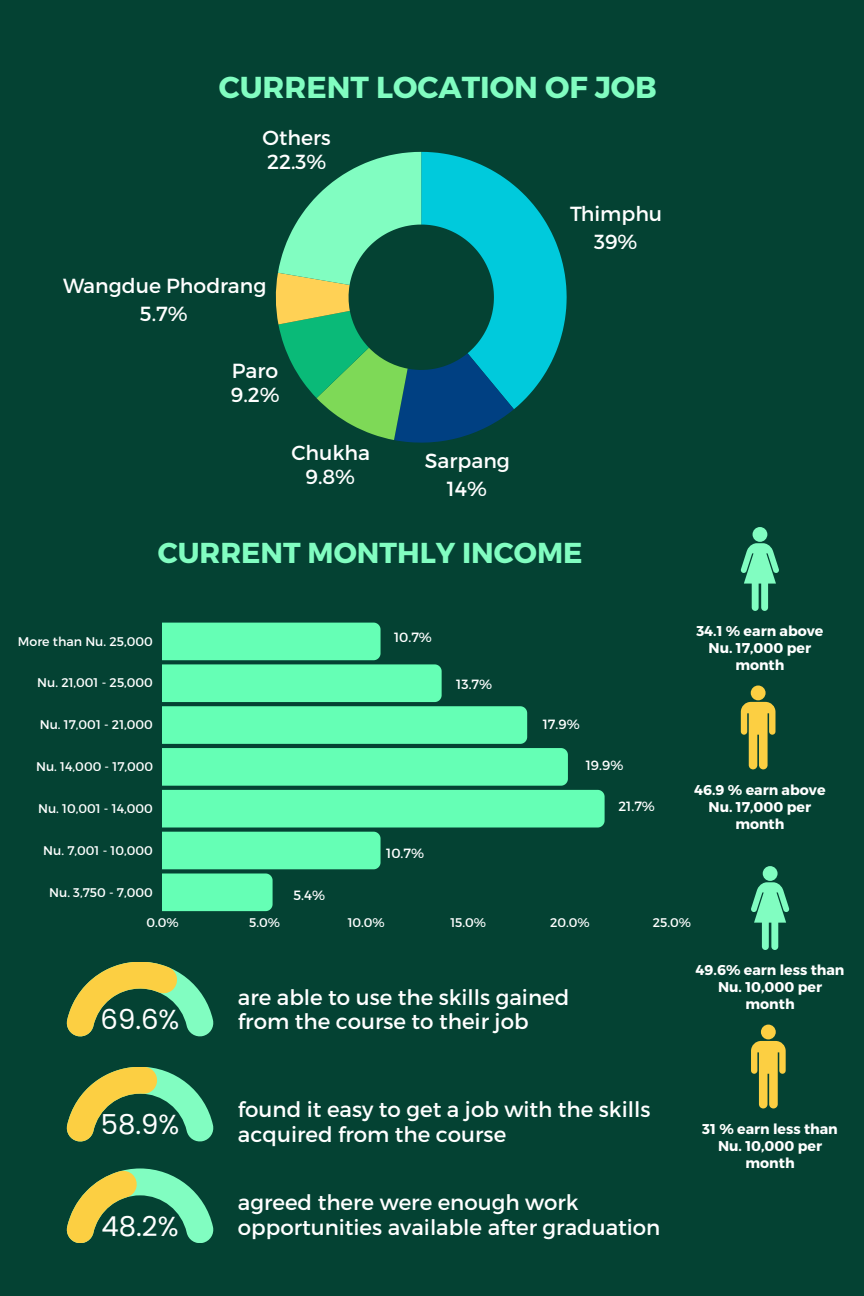
<style>
.page{position:relative;width:864px;height:1296px;background:#044233}
.page>*{position:absolute;margin:0;border:0;box-sizing:border-box;transform-origin:0 0}
.t1{font:700 30.3px "Montserrat";color:#81fdc1}
.t2{font:700 28.8px "Montserrat";color:#81fdc1}
.t3{font:27.45px "Poppins";color:#fff}
.t4{font:21.3px/24.8px "Montserrat";color:#fff}
.t5{font:20.4px/28.2px "Montserrat";color:#fff;text-align:center}
.t6{font:700 14.25px/16.8px "Montserrat";color:#fff;text-align:center}
.t7{font:13.35px "Montserrat";color:#fff}
.t8{font:12.6px "Montserrat";color:#fff}
</style>
<div class="page">
<svg style="left:275px;top:152px;width:292px;height:291px"></svg>
<svg style="left:163px;top:623px;width:442px;height:288px"></svg>
<svg style="left:67px;top:962px;width:146px;height:74px"></svg>
<svg style="left:67px;top:1168px;width:146px;height:75px"></svg>
<svg style="left:67px;top:1067px;width:146px;height:74px"></svg>
<div style="left:753px;top:527px;width:14px;height:15px;background:#81fdc1;border-radius:50%"></div>
<svg style="left:741px;top:543px;width:38px;height:68px"></svg>
<div style="left:751px;top:686px;width:15px;height:14px;background:#fccf42;border-radius:50%"></div>
<svg style="left:741px;top:702px;width:34px;height:67px"></svg>
<div style="left:763px;top:866px;width:15px;height:15px;background:#81fdc1;border-radius:50%"></div>
<svg style="left:751px;top:882px;width:38px;height:68px"></svg>
<div style="left:761px;top:1025px;width:15px;height:14px;background:#fccf42;border-radius:50%"></div>
<svg style="left:751px;top:1041px;width:35px;height:67px"></svg>
<h1 class="t1" style="left:219px;top:67px;width:440px">CURRENT LOCATION OF JOB</h1>
<p class="t5" style="left:263px;top:125px;width:70px;line-height:24.3px;text-align:left">Others<br>22.3%</p>
<p class="t5" style="left:63px;top:271px;width:205px">Wangdue Phodrang<br>5.7%</p>
<p class="t5" style="left:231px;top:357px;width:50px;line-height:24.3px;text-align:left">Paro<br>9.2%</p>
<p class="t5" style="left:291px;top:439px;width:80px;line-height:24.3px">Chukha<br>9.8%</p>
<p class="t5" style="left:425px;top:446px;width:87px">Sarpang<br>14%</p>
<p class="t5" style="left:570px;top:198px;width:94px">Thimphu<br>39%</p>
<h1 class="t2" style="left:158px;top:534px;width:426px">CURRENT MONTHLY INCOME</h1>
<p class="t8" style="left:18px;top:633px;width:137px">More than Nu. 25,000</p>
<p class="t8" style="left:37px;top:675px;width:117px">Nu. 21,001 - 25,000</p>
<p class="t8" style="left:40px;top:717px;width:115px">Nu. 17,001 - 21,000</p>
<p class="t8" style="left:36px;top:758px;width:119px">Nu. 14,000 - 17,000</p>
<p class="t8" style="left:38px;top:800px;width:116px">Nu. 10,001 - 14,000</p>
<p class="t8" style="left:43px;top:842px;width:111px">Nu. 7,001 - 10,000</p>
<p class="t8" style="left:49px;top:884px;width:105px">Nu. 3,750 - 7,000</p>
<p class="t7" style="left:294px;top:886px;width:33px">5.4%</p>
<p class="t7" style="left:394px;top:628px;width:39px">10.7%</p>
<h3 class="t6" style="left:696px;top:622px;width:129px">34.1 % earn above<br>Nu. 17,000 per month</h3>
<h3 class="t7" style="left:456px;top:675px;width:37px">13.7%</h3>
<p class="t7" style="left:386px;top:844px;width:39px">10.7%</p>
<p class="t7" style="left:543px;top:716px;width:38px">17.9%</p>
<p class="t7" style="left:586px;top:757px;width:39px">19.9%</p>
<p class="t7" style="left:618px;top:798px;width:38px">21.7%</p>
<p class="t6" style="left:694px;top:781px;width:133px">46.9 % earn above<br>Nu. 17,000 per month</p>
<p class="t8" style="left:146px;top:914px;width:34px">0.0%</p>
<p class="t8" style="left:249px;top:914px;width:32px">5.0%</p>
<p class="t8" style="left:348px;top:914px;width:39px">10.0%</p>
<p class="t8" style="left:450px;top:914px;width:37px">15.0%</p>
<p class="t8" style="left:550px;top:914px;width:41px">20.0%</p>
<p class="t8" style="left:653px;top:914px;width:40px">25.0%</p>
<p class="t3" style="left:101px;top:1001px;width:80px">69.6%</p>
<p class="t3" style="left:101px;top:1106px;width:80px">58.9%</p>
<p class="t3" style="left:102px;top:1207px;width:79px">48.2%</p>
<p class="t4" style="left:238px;top:984px;width:333px">are able to use the skills gained from the course to their job</p>
<p class="t4" style="left:238px;top:1096px;width:414px">found it easy to get a job with the skills acquired from the course</p>
<p class="t4" style="left:238px;top:1189px;width:424px">agreed there were enough work opportunities available after graduation</p>
<h2 class="t6" style="left:696px;top:961px;width:150px">49.6% earn less than<br>Nu. 10,000 per month</h2>
<h2 class="t6" style="left:702px;top:1120px;width:137px">31 % earn less than<br>Nu. 10,000 per month</h2>
</div>
